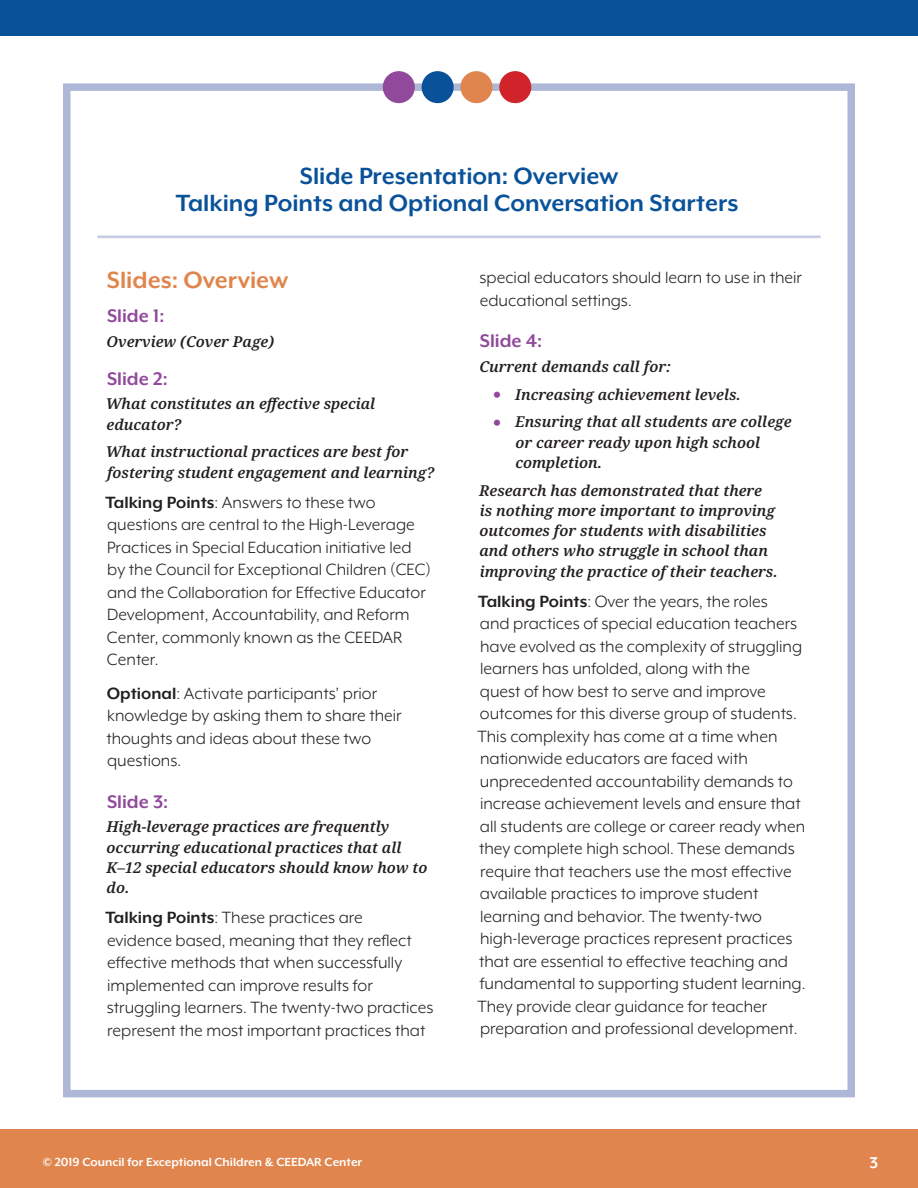
<style>
.page{position:relative;width:918px;height:1188px;background:#fff}
.page>*{position:absolute;margin:0;border:0;box-sizing:border-box;transform-origin:0 0}
.Full_Page_Box_Title{font:700 27px "Mr Eaves XL Mod OT";color:#09529a}
.Body_Heading_1{font:700 27px "Mr Eaves XL Mod OT";color:#e0854d}
.Box_Heading_1{font:700 21px "Mr Eaves XL Mod OT";color:#90499b}
.Box_body_12_rih{font:18.75px/22.5px "Mr Eaves XL Mod OT";color:#231f20}
.t1{font:700 18px "Mr Eaves XL Mod OT";color:#fff}
.Box_body_italics_10{font:italic 600 15px/20.2px "Noto Serif";color:#231f20}
.t2{font:700 13.5px "Mr Eaves XL Mod OT";color:#fff}
.s1{font-weight:700}
.s2{font-family:"Mr Eaves XL Mod OT";font-weight:700;font-style:normal;font-size:33px;color:#90499b}
</style>
<div class="page">
<hr style="left:98px;top:235px;width:722px;height:3px;background:#c7cce3">
<div style="left:63px;top:83px;width:792px;height:1014px;border:8px solid #afb7d7"></div>
<div style="left:383px;top:71px;width:32px;height:32px;background:#90499b;border-radius:50%"></div>
<div style="left:422px;top:71px;width:32px;height:32px;background:#09529a;border-radius:50%"></div>
<div style="left:460px;top:71px;width:32px;height:32px;background:#e0854d;border-radius:50%"></div>
<div style="left:499px;top:71px;width:32px;height:32px;background:#d1232a;border-radius:50%"></div>
<div style="left:0;top:1130px;width:918px;height:58px;background:#e0854d"></div>
<div style="left:0;top:0;width:918px;height:36px;background:#09529a"></div>
<p class="Full_Page_Box_Title" style="left:300px;top:163px;width:320px">Slide Presentation: Overview</p>
<p class="Full_Page_Box_Title" style="left:176px;top:190px;width:564px">Talking Points and Optional Conversation Starters</p>
<p class="Body_Heading_1" style="left:107px;top:266px;width:183px">Slides: Overview</p>
<p class="Box_Heading_1" style="left:107px;top:306px;width:59px">Slide 1:</p>
<p class="Box_body_italics_10" style="left:107px;top:332px;width:169px">Overview (Cover Page)</p>
<p class="Box_Heading_1" style="left:107px;top:368px;width:62px">Slide 2:</p>
<p class="Box_body_italics_10" style="left:106px;top:394px;width:271px">What constitutes an effective special educator?</p>
<p class="Box_body_italics_10" style="left:106px;top:442px;width:330px">What instructional practices are best for fostering student engagement and learning?</p>
<p class="Box_body_12_rih" style="left:105px;top:491px;width:327px"><span class="s1">Talking Points</span>: Answers to these two questions are central to the High-Leverage Practices in Special Education initiative led by the Council for Exceptional Children (CEC) and the Collaboration for Effective Educator Development, Accountability, and Reform Center, commonly known as the CEEDAR Center.</p>
<p class="Box_body_12_rih" style="left:106px;top:682px;width:297px"><span class="s1">Optional</span>: Activate participants’ prior knowledge by asking them to share their thoughts and ideas about these two questions.</p>
<p class="Box_Heading_1" style="left:107px;top:791px;width:63px">Slide 3:</p>
<p class="Box_body_italics_10" style="left:106px;top:817px;width:323px">High-leverage practices are frequently occurring educational practices that all<br>K–12 special educators should know how to do.</p>
<p class="Box_body_12_rih" style="left:105px;top:906px;width:330px"><span class="s1">Talking Points</span>: These practices are<br>evidence based, meaning that they reflect effective methods that when successfully implemented can improve results for struggling learners. The twenty-two practices represent the most important practices that</p>
<p class="Box_body_12_rih" style="left:480px;top:267px;width:324px">special educators should learn to use in their educational settings.</p>
<p class="Box_Heading_1" style="left:480px;top:330px;width:64px">Slide 4:</p>
<p class="Box_body_italics_10" style="left:479px;top:357px;width:193px">Current demands call for:</p>
<p class="Box_body_italics_10" style="left:493px;top:385px;width:250px"><span class="s2">•</span> Increasing achievement levels.</p>
<p class="Box_body_italics_10" style="left:515px;top:412px;width:278px;text-indent:-23px"><span class="s2">•</span> Ensuring that all students are college or career ready upon high school completion.</p>
<p class="Box_body_italics_10" style="left:479px;top:481px;width:300px">Research has demonstrated that there is nothing more important to improving outcomes for students with disabilities and others who struggle in school than improving the practice of their teachers.</p>
<p class="Box_body_12_rih" style="left:477px;top:590px;width:330px"><span class="s1">Talking Points</span>: Over the years, the roles<br>and practices of special education teachers have evolved as the complexity of struggling learners has unfolded, along with the<br>quest of how best to serve and improve outcomes for this diverse group of students.<br>This complexity has come at a time when nationwide educators are faced with unprecedented accountability demands to increase achievement levels and ensure that all students are college or career ready when they complete high school. These demands require that teachers use the most effective available practices to improve student learning and behavior. The twenty-two high-leverage practices represent practices that are essential to effective teaching and fundamental to supporting student learning.<br>They provide clear guidance for teacher preparation and professional development.</p>
<p class="t2" style="left:43px;top:1155px;width:321px">© 2019 Council for Exceptional Children &amp; CEEDAR Center</p>
<p class="t1" style="left:869px;top:1154px;width:10px">3</p>
</div>
